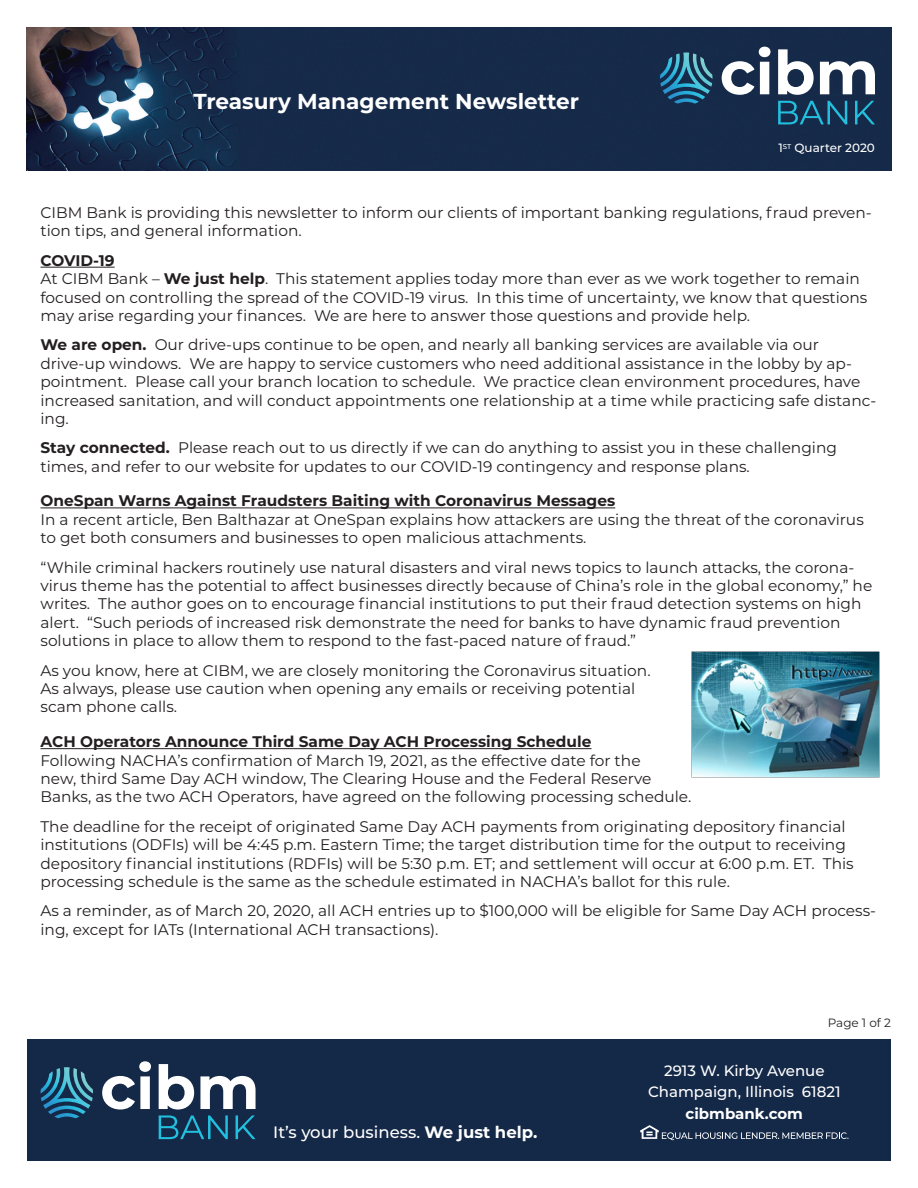
<style>
.page{position:relative;width:918px;height:1188px;background:#fff}
.page>*{position:absolute;margin:0;border:0;box-sizing:border-box;transform-origin:0 0}
.bank_listing{font:700 21.6px "Montserrat";color:#fff}
.t1{font:500 16.5px "Montserrat";color:#fff}
.t2{font:15.3px/18.5px "Montserrat";color:#231f20}
.t3{font:700 15.3px "Montserrat";color:#231f20}
.bank_listing-2{font:500 15px "Montserrat";color:#fff}
.bank_listing-3{font:700 15px "Montserrat";color:#fff}
.bank_listing-4{font:500 12px "Montserrat";color:#fff}
.t4{font:12px "Montserrat";color:#231f20}
.s1{font-weight:700}
</style>
<div class="page">
<div style="left:27px;top:1040px;width:864px;height:121px;background:#142847"></div>
<img style="left:27px;top:27px;width:864px;height:144px">
<svg style="left:640px;top:1125px;width:209px;height:15px"></svg>
<hr style="left:40px;top:267px;width:75px;height:1px;background:#231f20">
<hr style="left:40px;top:508px;width:575px;height:1px;background:#231f20">
<hr style="left:40px;top:748px;width:552px;height:1px;background:#231f20">
<img style="left:692px;top:652px;width:187px;height:126px">
<svg style="left:722px;top:47px;width:49px;height:48px"></svg>
<svg style="left:778px;top:49px;width:36px;height:46px"></svg>
<svg style="left:820px;top:61px;width:55px;height:33px"></svg>
<svg style="left:660px;top:53px;width:53px;height:51px;background:#27607f"></svg>
<svg style="left:778px;top:101px;width:69px;height:23px;background:#195776"></svg>
<svg style="left:855px;top:101px;width:20px;height:23px"></svg>
<svg style="left:102px;top:1061px;width:49px;height:49px"></svg>
<svg style="left:40px;top:1067px;width:53px;height:51px"></svg>
<svg style="left:159px;top:1064px;width:97px;height:75px"></svg>
<p class="bank_listing" style="left:193px;top:86px;width:387px">Treasury Management Newsletter</p>
<p class="bank_listing-4" style="left:779px;top:139px;width:98px">1<sup>ST</sup> Quarter 2020</p>
<p class="t2" style="left:40px;top:203px;width:833px">CIBM Bank is providing this newsletter to inform our clients of important banking regulations, fraud preven&shy;tion tips, and general information.</p>
<p class="t3" style="left:40px;top:249px;width:76px">COVID-19</p>
<p class="t2" style="left:40px;top:269px;width:829px">At CIBM Bank – <span class="s1">We just help</span>. This statement applies today more than ever as we work together to remain focused on controlling the spread of the COVID-19 virus. In this time of uncertainty, we know that questions may arise regarding your finances. We are here to answer those questions and provide help.</p>
<p class="t2" style="left:40px;top:335px;width:837px"><span class="s1">We are open.</span> Our drive-ups continue to be open, and nearly all banking services are available via our drive-up windows. We are happy to service customers who need additional assistance in the lobby by ap&shy;pointment. Please call your branch location to schedule. We practice clean environment procedures, have increased sanitation, and will conduct appointments one relationship at a time while practicing safe distanc&shy;ing.</p>
<p class="t2" style="left:40px;top:438px;width:798px"><span class="s1">Stay connected.</span> Please reach out to us directly if we can do anything to assist you in these challenging times, and refer to our website for updates to our COVID-19 contingency and response plans.</p>
<p class="t3" style="left:40px;top:490px;width:576px">OneSpan Warns Against Fraudsters Baiting with Coronavirus Messages</p>
<p class="t2" style="left:40px;top:510px;width:825px">In a recent article, Ben Balthazar at OneSpan explains how attackers are using the threat of the coronavirus to get both consumers and businesses to open malicious attachments.</p>
<p class="t2" style="left:40px;top:557px;width:833px">“While criminal hackers routinely use natural disasters and viral news topics to launch attacks, the corona&shy;virus theme has the potential to affect businesses directly because of China’s role in the global economy,” he writes. The author goes on to encourage financial institutions to put their fraud detection systems on high alert. “Such periods of increased risk demonstrate the need for banks to have dynamic fraud prevention solutions in place to allow them to respond to the fast-paced nature of fraud.”</p>
<p class="t2" style="left:40px;top:660px;width:612px">As you know, here at CIBM, we are closely monitoring the Coronavirus situation.<br>As always, please use caution when opening any emails or receiving potential scam phone calls.</p>
<p class="t3" style="left:40px;top:731px;width:553px">ACH Operators Announce Third Same Day ACH Processing Schedule</p>
<p class="t2" style="left:40px;top:750px;width:652px">Following NACHA’s confirmation of March 19, 2021, as the effective date for the<br>new, third Same Day ACH window, The Clearing House and the Federal Reserve<br>Banks, as the two ACH Operators, have agreed on the following processing schedule.</p>
<p class="t2" style="left:40px;top:817px;width:815px">The deadline for the receipt of originated Same Day ACH payments from originating depository financial institutions (ODFIs) will be 4:45 p.m. Eastern Time; the target distribution time for the output to receiving depository financial institutions (RDFIs) will be 5:30 p.m. ET; and settlement will occur at 6:00 p.m. ET. This processing schedule is the same as the schedule estimated in NACHA’s ballot for this rule.</p>
<p class="t2" style="left:40px;top:901px;width:837px">As a reminder, as of March 20, 2020, all ACH entries up to $100,000 will be eligible for Same Day ACH process&shy;ing, except for IATs (International ACH transactions).</p>
<p class="t4" style="left:828px;top:1014px;width:65px">Page 1 of 2</p>
<p class="t1" style="left:273px;top:1121px;width:266px">It’s your business. <span class="s1">We just help.</span></p>
<p class="bank_listing-2" style="left:664px;top:1060px;width:162px">2913 W. Kirby Avenue</p>
<p class="bank_listing-2" style="left:648px;top:1082px;width:194px">Champaign, Illinois 61821</p>
<p class="bank_listing-3" style="left:686px;top:1102px;width:119px">cibmbank.com</p>
</div>
